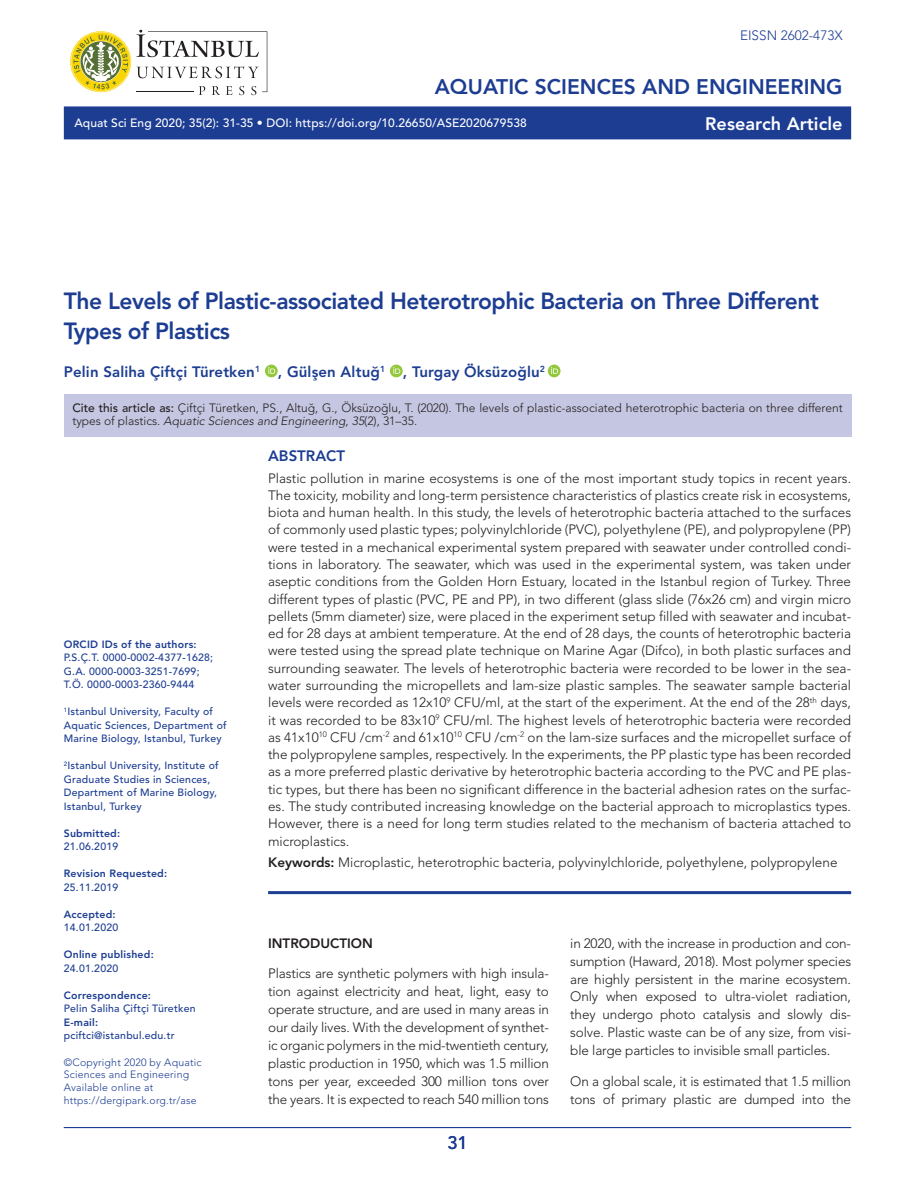
<style>
.page{position:relative;width:915px;height:1191px;background:#fff}
.page>*{position:absolute;margin:0;border:0;box-sizing:border-box;transform-origin:0 0}
.t1{font:800 23.25px/30px "Avenir LT Std";letter-spacing:-.02em;color:#1c3d92}
.t2{font:800 21px "Avenir LT Std";color:#1c3d92}
.t3{font:800 18px "Avenir LT Std";letter-spacing:.005em;color:#fff}
.t4{font:500 18px "Avenir LT Std";color:#1c3d92}
.t5{font:800 15px "Avenir LT Std";letter-spacing:.01em;color:#1c3d92}
.t6{font:300 13.5px/17.2px "Avenir LT Std";letter-spacing:-.01em;color:#231f20;text-align:justify}
.t7{font:300 13.5px "Avenir LT Std";color:#1c3d92}
.t8{font:800 13.5px "Avenir LT Std";color:#231f20}
.t9{font:300 12px/13.5px "Avenir LT Std";color:#231f20}
.t10{font:500 12px "Avenir LT Std";letter-spacing:.005em;color:#fff}
.t11{font:500 10.5px/13.5px "Avenir LT Std";letter-spacing:.02em;color:#1c3d92}
.t12{font:800 10.5px "Avenir LT Std";letter-spacing:.02em;color:#1c3d92}
.t13{font:300 10.5px/12.8px "Avenir LT Std";letter-spacing:.02em;color:#1c3d92}
.s1{font-weight:500}
.s2{font-style:italic}
.s3{font-weight:800}
</style>
<div class="page">
<hr style="left:64px;top:1127px;width:786px;height:1px;background:#1c3d92">
<div style="left:64px;top:106px;width:786px;height:33px;background:#1c3d92"></div>
<div style="left:64px;top:394px;width:786px;height:43px;background:#c5c6e1"></div>
<hr style="left:268px;top:891px;width:281px;height:3px;background:#1c3d92">
<hr style="left:549px;top:891px;width:301px;height:3px;background:#1c3d92">
<svg style="left:70px;top:30px;width:197px;height:65px"></svg>
<svg style="left:265px;top:364px;width:12px;height:13px"></svg>
<svg style="left:268px;top:367px;width:7px;height:7px"></svg>
<svg style="left:390px;top:364px;width:12px;height:13px"></svg>
<svg style="left:393px;top:367px;width:7px;height:7px"></svg>
<svg style="left:547px;top:364px;width:13px;height:13px"></svg>
<svg style="left:551px;top:367px;width:7px;height:7px"></svg>
<p class="t7" style="left:739px;top:27px;width:104px">EISSN 2602-473X</p>
<h2 class="t2" style="left:434px;top:74px;width:409px">AQUATIC SCIENCES AND ENGINEERING</h2>
<p class="t10" style="left:74px;top:116px;width:453px">Aquat Sci Eng 2020; 35(2): 31-35 • DOI: https://doi.org/10.26650/ASE2020679538</p>
<h3 class="t3" style="left:704px;top:113px;width:139px">Research Article</h3>
<h1 class="t1" style="left:64px;top:286px;width:756px">The Levels of Plastic-associated Heterotrophic Bacteria on Three Different<br>Types of Plastics</h1>
<p class="t5" style="left:64px;top:363px;width:482px">Pelin Saliha Çiftçi Türetken<sup>1</sup> , Gülşen Altuğ<sup>1</sup> , Turgay Öksüzoğlu<sup>2</sup></p>
<p class="t9" style="left:72px;top:401px;width:771px"><span class="s1">Cite this article as:</span> Çiftçi Türetken, PS., Altuğ, G., Öksüzoğlu, T. (2020). The levels of plastic-associated heterotrophic bacteria on three different types of plastics. <span class="s2">Aquatic Sciences and Engineering, 35</span>(2), 31–35.</p>
<p class="t12" style="left:64px;top:638px;width:134px">ORCID IDs of the authors:</p>
<p class="t11" style="left:64px;top:651px;width:151px">P.S.Ç.T. 0000-0002-4377-1628;<br>G.A. 0000-0003-3251-7699;<br>T.Ö. 0000-0003-2360-9444</p>
<p class="t11" style="left:64px;top:705px;width:164px"><sup>1</sup>Istanbul University, Faculty of<br>Aquatic Sciences, Department of<br>Marine Biology, Istanbul, Turkey</p>
<p class="t11" style="left:64px;top:759px;width:156px"><sup>2</sup>Istanbul University, Institute of<br>Graduate Studies in Sciences,<br>Department of Marine Biology,<br>Istanbul, Turkey</p>
<p class="t12" style="left:64px;top:827px;width:58px">Submitted:</p>
<p class="t11" style="left:64px;top:840px;width:56px">21.06.2019</p>
<p class="t12" style="left:64px;top:867px;width:105px">Revision Requested:</p>
<p class="t11" style="left:64px;top:880px;width:56px">25.11.2019</p>
<p class="t12" style="left:64px;top:908px;width:53px">Accepted:</p>
<p class="t11" style="left:64px;top:921px;width:56px">14.01.2020</p>
<p class="t12" style="left:64px;top:948px;width:91px">Online published:</p>
<p class="t11" style="left:64px;top:961px;width:56px">24.01.2020</p>
<p class="t12" style="left:64px;top:989px;width:89px">Correspondence:</p>
<p class="t11" style="left:64px;top:1002px;width:133px">Pelin Saliha Çiftçi Türetken</p>
<p class="t12" style="left:64px;top:1016px;width:36px">E-mail:</p>
<p class="t11" style="left:64px;top:1029px;width:112px">pciftci@istanbul.edu.tr</p>
<p class="t13" style="left:64px;top:1055px;width:139px">©Copyright 2020 by Aquatic<br>Sciences and Engineering<br>Available online at https://dergipark.org.tr/ase</p>
<p class="t5" style="left:268px;top:447px;width:78px">ABSTRACT</p>
<p class="t6" style="left:268px;top:469px;width:584px">Plastic pollution in marine ecosystems is one of the most important study topics in recent years.<br>The toxicity, mobility and long-term persistence characteristics of plastics create risk in ecosystems, biota and human health. In this study, the levels of heterotrophic bacteria attached to the surfaces of commonly used plastic types; polyvinylchloride (PVC), polyethylene (PE), and polypropylene (PP) were tested in a mechanical experimental system prepared with seawater under controlled condi&shy;tions in laboratory. The seawater, which was used in the experimental system, was taken under aseptic conditions from the Golden Horn Estuary, located in the Istanbul region of Turkey. Three different types of plastic (PVC, PE and PP), in two different (glass slide (76x26 cm) and virgin micro pellets (5mm diameter) size, were placed in the experiment setup filled with seawater and incubat&shy;ed for 28 days at ambient temperature. At the end of 28 days, the counts of heterotrophic bacteria were tested using the spread plate technique on Marine Agar (Difco), in both plastic surfaces and surrounding seawater. The levels of heterotrophic bacteria were recorded to be lower in the sea&shy;water surrounding the micropellets and lam-size plastic samples. The seawater sample bacterial levels were recorded as 12x10<sup>9</sup> CFU/ml, at the start of the experiment. At the end of the 28<sup>th</sup> days, it was recorded to be 83x10<sup>9</sup> CFU/ml. The highest levels of heterotrophic bacteria were recorded as 41x10<sup>10</sup> CFU /cm<sup>-2</sup> and 61x10<sup>10</sup> CFU /cm<sup>-2</sup> on the lam-size surfaces and the micropellet surface of the polypropylene samples, respectively. In the experiments, the PP plastic type has been recorded as a more preferred plastic derivative by heterotrophic bacteria according to the PVC and PE plas&shy;tic types, but there has been no significant difference in the bacterial adhesion rates on the surfac&shy;es. The study contributed increasing knowledge on the bacterial approach to microplastics types.<br>However, there is a need for long term studies related to the mechanism of bacteria attached to microplastics.</p>
<p class="t6" style="left:268px;top:853px;width:570px"><span class="s3">Keywords:</span> Microplastic, heterotrophic bacteria, polyvinylchloride, polyethylene, polypropylene</p>
<p class="t8" style="left:268px;top:935px;width:106px">INTRODUCTION</p>
<p class="t6" style="left:268px;top:964px;width:282px;line-height:17.9px">Plastics are synthetic polymers with high insula&shy;tion against electricity and heat, light, easy to operate structure, and are used in many areas in our daily lives. With the development of synthet&shy;ic organic polymers in the mid-twentieth century, plastic production in 1950, which was 1.5 million tons per year, exceeded 300 million tons over the years. It is expected to reach 540 million tons</p>
<h3 class="t4" style="left:447px;top:1132px;width:22px">31</h3>
<p class="t6" style="left:570px;top:934px;width:282px;line-height:17.9px">in 2020, with the increase in production and con&shy;sumption (Haward, 2018). Most polymer species are highly persistent in the marine ecosystem.<br>Only when exposed to ultra-violet radiation, they undergo photo catalysis and slowly dis&shy;solve. Plastic waste can be of any size, from visi&shy;ble large particles to invisible small particles.</p>
<p class="t6" style="left:570px;top:1072px;width:282px;line-height:17.9px">On a global scale, it is estimated that 1.5 million tons of primary plastic are dumped into the</p>
</div>
